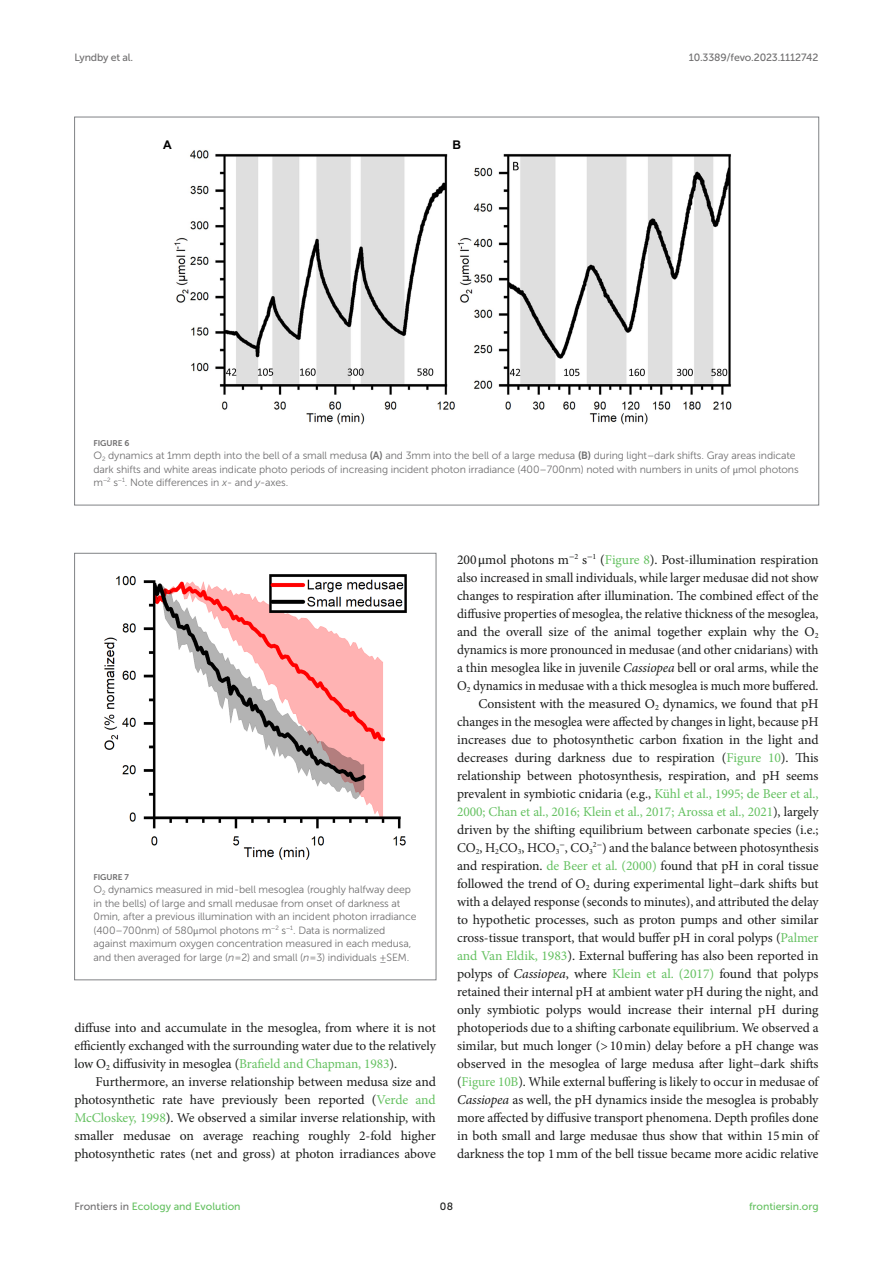
<style>
.page{position:relative;width:893px;height:1263px;background:#fff}
.page>*{position:absolute;margin:0;border:0;box-sizing:border-box;transform-origin:0 0}
.TEXT{font:13.5px/18px "Minion Pro";letter-spacing:-.005em;color:#1b1c1b;text-align:justify}
.t1{font:700 12px "Arial";color:#000}
.FIG_LEG{font:10.5px/13.5px "Museo Sans 300";letter-spacing:-.01em;color:#706f70}
.t2{font:10.5px "Museo Sans 500";color:#65c161}
.t3{font:10.5px "Museo Sans 500";letter-spacing:-.015em;color:#706f70}
.t4{font:10.5px "Museo Sans 500";color:#1b1c1b}
.FIG_HD{font:8.25px "Museo Sans 700";letter-spacing:-.01em;color:#706f70}
.s1{font-family:"Museo Sans 700"}
.s2{font-family:"STIX General"}
.s3{font-style:italic}
.s4{color:#65c161}
.s5{color:#706f70}
</style>
<div class="page">
<img style="left:174px;top:150px;width:558px;height:275px">
<img style="left:104px;top:574px;width:303px;height:286px">
<div style="left:74px;top:553px;width:362px;height:427px;border:1px solid #808285"></div>
<p class="t3" style="left:74px;top:51px;width:60px">Lyndby et al.</p>
<p class="t3" style="left:689px;top:51px;width:131px">10.3389/fevo.2023.1112742</p>
<p class="t1" style="left:163px;top:136px;width:10px">A</p>
<p class="t1" style="left:452px;top:136px;width:10px">B</p>
<p class="FIG_HD" style="left:94px;top:438px;width:37px">FIGURE 6</p>
<p class="FIG_LEG" style="left:94px;top:449px;width:707px">O<sub>2</sub> dynamics at 1 mm depth into the bell of a small medusa <span class="s1">(A)</span> and 3 mm into the bell of a large medusa <span class="s1">(B)</span> during light–dark shifts. Gray areas indicate dark shifts and white areas indicate photo periods of increasing incident photon irradiance (400–700 nm) noted with numbers in units of <span class="s2">μ</span>mol photons m<sup>−</sup><sup>2</sup> s<sup>−</sup><sup>1</sup>. Note differences in <span class="s3">x</span>- and <span class="s3">y</span>-axes.</p>
<p class="FIG_HD" style="left:94px;top:872px;width:37px">FIGURE 7</p>
<p class="FIG_LEG" style="left:94px;top:883px;width:325px">O<sub>2</sub> dynamics measured in mid-bell mesoglea (roughly halfway deep in the bells) of large and small medusae from onset of darkness at<br>0 min, after a previous illumination with an incident photon irradiance (400–700 nm) of 580 <span class="s2">μ</span>mol photons m<sup>−</sup><sup>2</sup> s<sup>−</sup><sup>1</sup>. Data is normalized against maximum oxygen concentration measured in each medusa, and then averaged for large (<span class="s3">n</span> = 2) and small (<span class="s3">n</span> = 3) individuals ± SEM.</p>
<p class="TEXT" style="left:74px;top:1019px;width:363px">diffuse into and accumulate in the mesoglea, from where it is not efficiently exchanged with the surrounding water due to the relatively low O<sub>2</sub> diffusivity in mesoglea (<span class="s4">Brafield and Chapman, 1983</span>).</p>
<p class="TEXT" style="left:74px;top:1073px;width:363px;text-indent:21px">Furthermore, an inverse relationship between medusa size and photosynthetic rate have previously been reported (<span class="s4">Verde and McCloskey, 1998</span>). We observed a similar inverse relationship, with smaller medusae on average reaching roughly 2-fold higher photosynthetic rates (net and gross) at photon irradiances above</p>
<p class="TEXT" style="left:457px;top:551px;width:363px">200<span class="s2">μ</span>mol photons m<sup>−</sup><sup>2</sup> s<sup>−</sup><sup>1</sup> (<span class="s4">Figure 8</span>). Post-illumination respiration also increased in small individuals, while larger medusae did not show changes to respiration after illumination. The combined effect of the diffusive properties of mesoglea, the relative thickness of the mesoglea, and the overall size of the animal together explain why the O<sub>2 </sub>dynamics is more pronounced in medusae (and other cnidarians) with a thin mesoglea like in juvenile <span class="s3">Cassiopea</span> bell or oral arms, while the O<sub>2</sub> dynamics in medusae with a thick mesoglea is much more buffered.</p>
<p class="TEXT" style="left:457px;top:695px;width:363px;text-indent:21px">Consistent with the measured O<sub>2</sub> dynamics, we found that pH changes in the mesoglea were affected by changes in light, because pH increases due to photosynthetic carbon fixation in the light and decreases during darkness due to respiration (<span class="s4">Figure 10</span>). This relationship between photosynthesis, respiration, and pH seems prevalent in symbiotic cnidaria (e.g., <span class="s4">Kühl et al., 1995; de Beer et al., 2000; Chan et al., 2016; Klein et al., 2017; Arossa et al., 2021</span>), largely driven by the shifting equilibrium between carbonate species (i.e.; CO<sub>2</sub>, H<sub>2</sub>CO<sub>3</sub>, HCO<sub>3</sub><sup>−</sup>, CO<sub>3</sub><sup>2</sup><sup>−</sup>) and the balance between photosynthesis and respiration. <span class="s4">de Beer et al. (2000)</span> found that pH in coral tissue followed the trend of O<sub>2</sub> during experimental light–dark shifts but with a delayed response (seconds to minutes), and attributed the delay to hypothetic processes, such as proton pumps and other similar cross-tissue transport, that would buffer pH in coral polyps (<span class="s4">Palmer and Van Eldik, 1983</span>). External buffering has also been reported in polyps of <span class="s3">Cassiopea</span>, where <span class="s4">Klein et al. (2017)</span> found that polyps retained their internal pH at ambient water pH during the night, and only symbiotic polyps would increase their internal pH during photoperiods due to a shifting carbonate equilibrium. We observed a similar, but much longer (&gt;10min) delay before a pH change was observed in the mesoglea of large medusa after light–dark shifts (<span class="s4">Figure 10B</span>). While external buffering is likely to occur in medusae of <span class="s3">Cassiopea</span> as well, the pH dynamics inside the mesoglea is probably more affected by diffusive transport phenomena. Depth profiles done in both small and large medusae thus show that within 15min of darkness the top 1mm of the bell tissue became more acidic relative</p>
<p class="t2" style="left:74px;top:1200px;width:168px"><span class="s5">Frontiers in</span> Ecology and Evolution</p>
<p class="t4" style="left:440px;top:1200px;width:15px">08</p>
<p class="t2" style="left:749px;top:1200px;width:71px">frontiersin.org</p>
</div>
